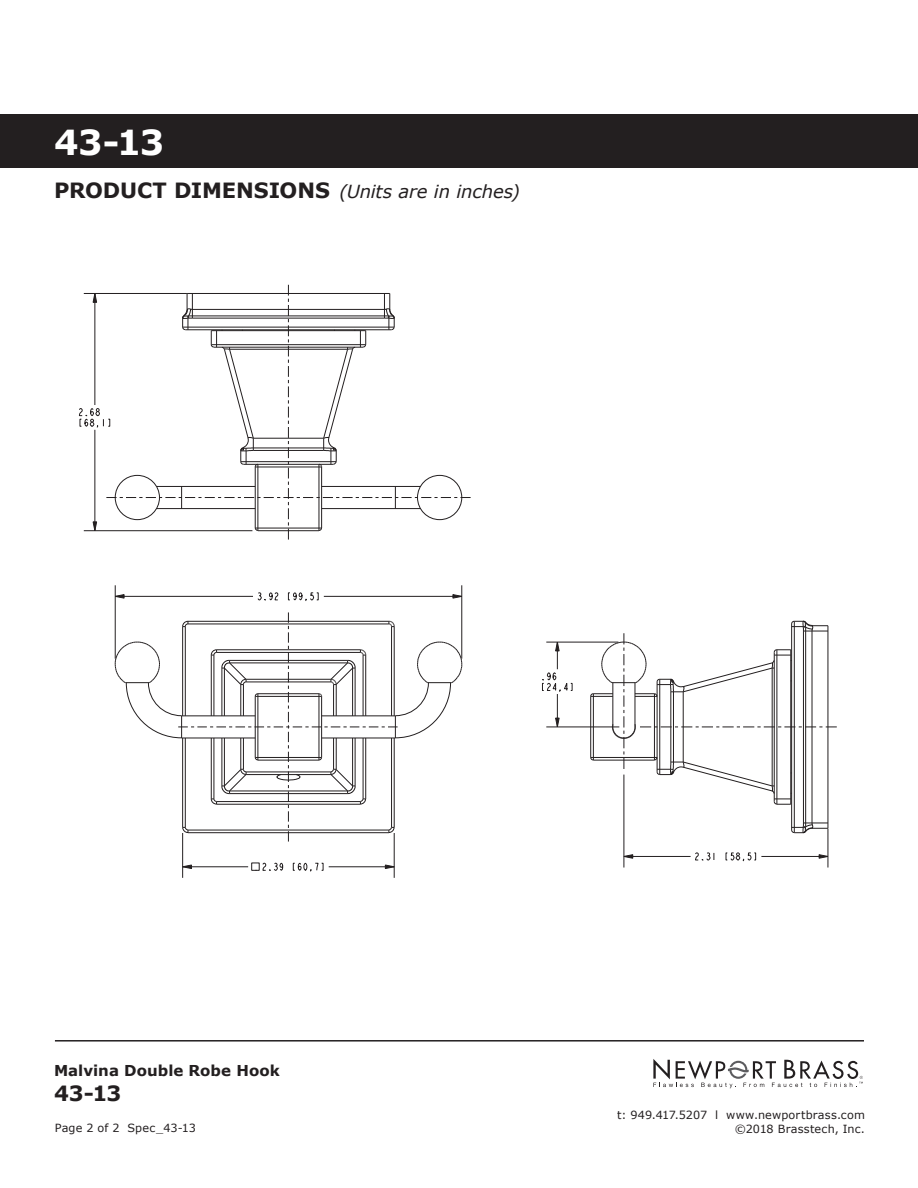
<style>
.page{position:relative;width:918px;height:1188px;background:#fff}
.page>*{position:absolute;margin:0;border:0;box-sizing:border-box;transform-origin:0 0}
.t1{font:700 34.5px "Verdana";color:#fff}
.t2{font:700 21px "Verdana";color:#231f20}
.t3{font:italic 18px "Verdana";letter-spacing:-.01em;color:#231f20}
.t4{font:700 15px "Verdana";letter-spacing:.005em;color:#231f20}
.t5{font:11.25px/13.5px "Verdana";letter-spacing:.015em;color:#231f20;text-align:right}
.s1{font-weight:700;font-style:normal;font-size:21px}
</style>
<div class="page">
<svg style="left:653px;top:1059px;width:210px;height:29px"></svg>
<hr style="left:55px;top:1040px;width:809px;height:2px;background:#231f20">
<div style="left:0;top:114px;width:918px;height:54px;background:#231f20"></div>
<div style="left:251px;top:863px;width:9px;height:8px;border:1px solid #231f20"></div>
<svg style="left:256px;top:862px;width:28px;height:9px"></svg>
<svg style="left:293px;top:862px;width:30px;height:10px"></svg>
<svg style="left:183px;top:864px;width:9px;height:5px"></svg>
<svg style="left:385px;top:864px;width:9px;height:5px"></svg>
<svg style="left:257px;top:592px;width:22px;height:9px"></svg>
<svg style="left:288px;top:592px;width:31px;height:9px"></svg>
<svg style="left:452px;top:594px;width:10px;height:5px"></svg>
<svg style="left:116px;top:594px;width:9px;height:5px"></svg>
<svg style="left:555px;top:718px;width:5px;height:9px"></svg>
<svg style="left:695px;top:852px;width:20px;height:9px"></svg>
<svg style="left:726px;top:852px;width:30px;height:10px"></svg>
<svg style="left:819px;top:854px;width:9px;height:5px"></svg>
<svg style="left:623px;top:854px;width:10px;height:5px"></svg>
<hr style="left:794px;top:621px;width:1px;height:212px;background:#231f20">
<hr style="left:803px;top:631px;width:1px;height:192px;background:#231f20">
<hr style="left:805px;top:631px;width:1px;height:192px;background:#231f20">
<hr style="left:812px;top:631px;width:1px;height:192px;background:#231f20">
<hr style="left:115px;top:585px;width:1px;height:74px;background:#231f20">
<hr style="left:329px;top:867px;width:65px;height:1px;background:#231f20">
<hr style="left:183px;top:867px;width:65px;height:1px;background:#231f20">
<hr style="left:182px;top:833px;width:1px;height:45px;background:#231f20">
<hr style="left:394px;top:833px;width:1px;height:45px;background:#231f20">
<hr style="left:324px;top:596px;width:138px;height:1px;background:#231f20">
<hr style="left:115px;top:596px;width:138px;height:1px;background:#231f20">
<hr style="left:462px;top:585px;width:1px;height:74px;background:#231f20">
<svg style="left:542px;top:643px;width:31px;height:49px"></svg>
<hr style="left:557px;top:694px;width:1px;height:33px;background:#231f20">
<hr style="left:761px;top:856px;width:67px;height:1px;background:#231f20">
<hr style="left:624px;top:856px;width:67px;height:1px;background:#231f20">
<hr style="left:624px;top:775px;width:1px;height:93px;background:#231f20">
<hr style="left:546px;top:727px;width:73px;height:1px;background:#231f20">
<hr style="left:546px;top:642px;width:72px;height:1px;background:#231f20">
<hr style="left:828px;top:829px;width:1px;height:39px;background:#231f20">
<hr style="left:791px;top:624px;width:1px;height:206px;background:#231f20">
<hr style="left:828px;top:626px;width:1px;height:202px;background:#231f20">
<svg style="left:115px;top:612px;width:347px;height:230px"></svg>
<svg style="left:79px;top:285px;width:392px;height:255px"></svg>
<svg style="left:791px;top:822px;width:37px;height:12px"></svg>
<svg style="left:590px;top:620px;width:247px;height:185px"></svg>
<h1 class="t1" style="left:54px;top:118px;width:112px">43-13</h1>
<h3 class="t3" style="left:54px;top:179px;width:467px"><span class="s1">PRODUCT DIMENSIONS</span> (Units are in inches)</h3>
<h3 class="t4" style="left:54px;top:1060px;width:227px">Malvina Double Robe Hook</h3>
<h2 class="t2" style="left:54px;top:1078px;width:69px">43-13</h2>
<p class="t5" style="left:55px;top:1121px;width:143px">Page 2 of 2 Spec_43-13</p>
<p class="t5" style="left:617px;top:1108px;width:249px">t: 949.417.5207 l www.newportbrass.com ©2018 Brasstech, Inc.</p>
</div>
